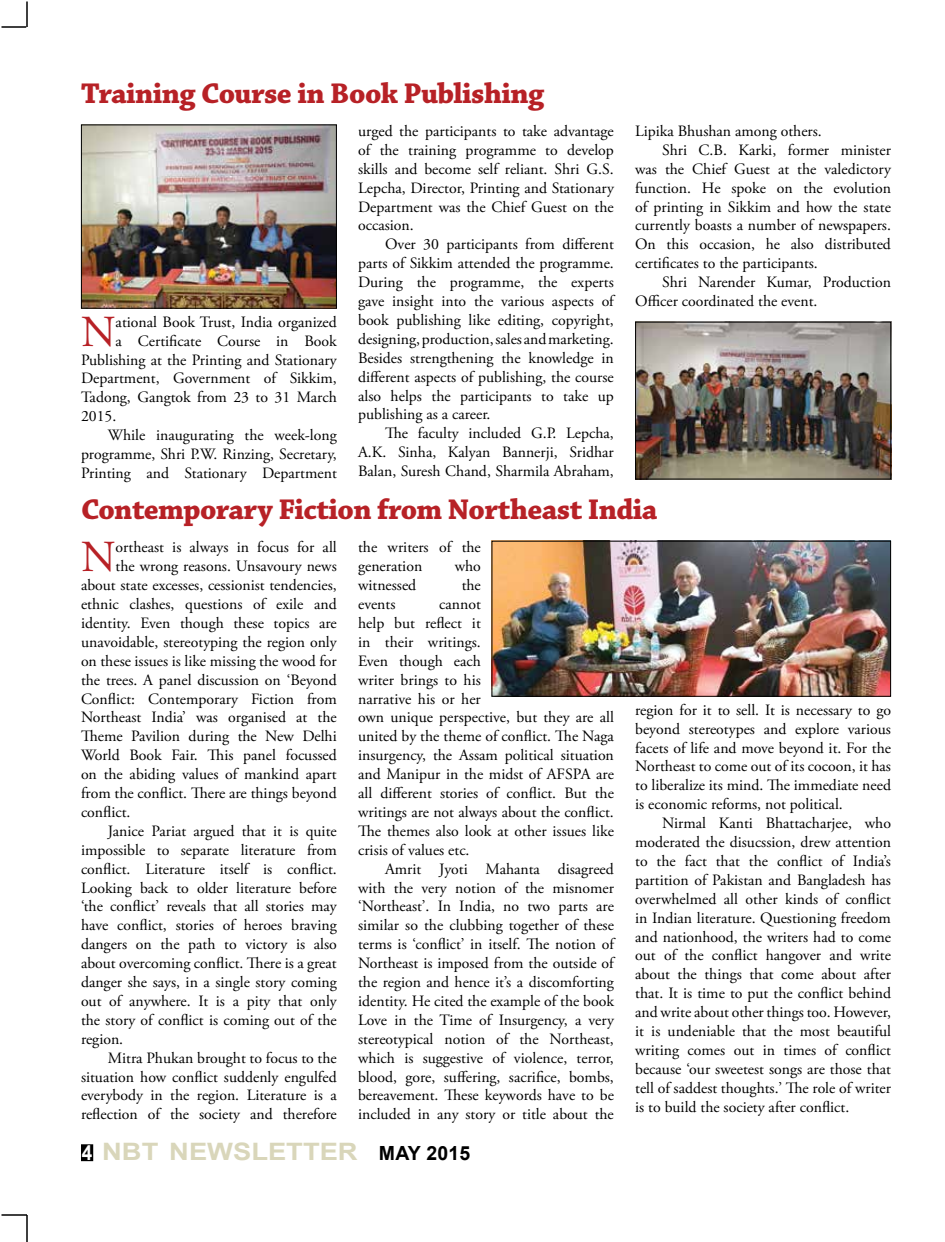
<style>
.page{position:relative;width:945px;height:1242px;background:#fff}
.page>*{position:absolute;margin:0;border:0;box-sizing:border-box;transform-origin:0 0}
.t1{font:44.25px "Adobe Garamond Pro";color:#b72126}
.t2{font:700 30px "Chaparral Pro";letter-spacing:-.02em;color:#b72126}
.t3{font:700 24px "Arial";color:#d9d6ba;scale:1.14 1}
.t4{font:15.75px/18.9px "Adobe Garamond Pro";color:#000;text-align:justify}
.s1{font-size:21px;color:#fff}
.s2{font-size:19.5px;color:#000}
</style>
<div class="page">
<hr style="left:26px;top:2px;width:2px;height:25px;background:#000">
<hr style="left:2px;top:26px;width:24px;height:2px;background:#000">
<hr style="left:26px;top:1215px;width:2px;height:27px;background:#000">
<hr style="left:2px;top:1214px;width:25px;height:2px;background:#000">
<div style="left:82px;top:1146px;width:10px;height:14px;background:#000"></div>
<div style="left:81px;top:1144px;width:12px;height:17px;border:3px solid #000"></div>
<img style="left:81px;top:124px;width:256px;height:183px">
<div style="left:81px;top:125px;width:256px;height:184px;border:1px solid #000"></div>
<img style="left:637px;top:324px;width:252px;height:153px">
<div style="left:635px;top:322px;width:256px;height:157px;border:1px solid #000"></div>
<img style="left:494px;top:543px;width:395px;height:152px">
<div style="left:492px;top:541px;width:399px;height:156px;border:1px solid #000"></div>
<h2 class="t2" style="left:81px;top:76px;width:465px">Training Course in Book Publishing</h2>
<p class="t4" style="left:358px;top:122px;width:257px">urged the participants to take advantage of the training programme to develop skills and become self reliant. Shri G.S.<br>Lepcha, Director, Printing and Stationary Department was the Chief Guest on the occasion.</p>
<p class="t4" style="left:358px;top:235px;width:257px;text-indent:27px">Over 30 participants from different parts of Sikkim attended the programme.<br>During the programme, the experts gave insight into the various aspects of book publishing like editing, copyright, designing, production, sales and marketing.<br>Besides strengthening the knowledge in different aspects of publishing, the course also helps the participants to take up publishing as a career.</p>
<p class="t4" style="left:358px;top:424px;width:257px;text-indent:27px">The faculty included G.P. Lepcha, A.K. Sinha, Kalyan Bannerji, Sridhar Balan, Suresh Chand, Sharmila Abraham,</p>
<h1 class="t1" style="left:81px;top:305px;width:36px">N</h1>
<p class="t4" style="left:116px;top:313px;width:223px">ational Book Trust, India organized</p>
<p class="t4" style="left:116px;top:332px;width:223px">a Certificate Course in Book</p>
<p class="t4" style="left:81px;top:351px;width:257px">Publishing at the Printing and Stationary</p>
<p class="t4" style="left:81px;top:370px;width:257px">Department, Government of Sikkim,</p>
<p class="t4" style="left:81px;top:389px;width:257px">Tadong, Gangtok from 23 to 31 March</p>
<p class="t4" style="left:81px;top:407px;width:37px">2015.</p>
<p class="t4" style="left:108px;top:426px;width:230px">While inaugurating the week-long</p>
<p class="t4" style="left:81px;top:445px;width:257px">programme, Shri P.W. Rinzing, Secretary,</p>
<p class="t4" style="left:81px;top:464px;width:257px">Printing and Stationary Department</p>
<p class="t4" style="left:635px;top:122px;width:188px">Lipika Bhushan among others.</p>
<p class="t4" style="left:662px;top:141px;width:230px">Shri C.B. Karki, former minister</p>
<p class="t4" style="left:635px;top:160px;width:257px">was the Chief Guest at the valedictory</p>
<p class="t4" style="left:635px;top:179px;width:257px">function. He spoke on the evolution</p>
<p class="t4" style="left:635px;top:198px;width:257px">of printing in Sikkim and how the state</p>
<p class="t4" style="left:635px;top:217px;width:257px">currently boasts a number of newspapers.</p>
<p class="t4" style="left:635px;top:235px;width:257px">On this occasion, he also distributed</p>
<p class="t4" style="left:635px;top:254px;width:184px">certificates to the participants.</p>
<p class="t4" style="left:662px;top:273px;width:230px">Shri Narender Kumar, Production</p>
<p class="t4" style="left:635px;top:292px;width:184px">Officer coordinated the event.</p>
<h2 class="t2" style="left:81px;top:492px;width:578px">Contemporary Fiction from Northeast India</h2>
<h1 class="t1" style="left:81px;top:531px;width:36px">N</h1>
<p class="t4" style="left:116px;top:538px;width:223px">ortheast is always in focus for all</p>
<p class="t4" style="left:116px;top:557px;width:223px">the wrong reasons. Unsavoury news</p>
<p class="t4" style="left:81px;top:576px;width:257px">about state excesses, cessionist tendencies,</p>
<p class="t4" style="left:81px;top:595px;width:257px">ethnic clashes, questions of exile and</p>
<p class="t4" style="left:81px;top:614px;width:257px">identity. Even though these topics are</p>
<p class="t4" style="left:81px;top:633px;width:257px">unavoidable, stereotyping the region only</p>
<p class="t4" style="left:81px;top:652px;width:257px">on these issues is like missing the wood for</p>
<p class="t4" style="left:81px;top:671px;width:257px">the trees. A panel discussion on ‘Beyond</p>
<p class="t4" style="left:81px;top:690px;width:257px">Conflict: Contemporary Fiction from</p>
<p class="t4" style="left:81px;top:709px;width:257px">Northeast India’ was organised at the</p>
<p class="t4" style="left:81px;top:727px;width:257px">Theme Pavilion during the New Delhi</p>
<p class="t4" style="left:81px;top:746px;width:257px">World Book Fair. This panel focussed</p>
<p class="t4" style="left:81px;top:765px;width:257px">on the abiding values of mankind apart</p>
<p class="t4" style="left:81px;top:784px;width:257px">from the conflict. There are things beyond</p>
<p class="t4" style="left:81px;top:803px;width:51px">conflict.</p>
<p class="t4" style="left:108px;top:822px;width:230px">Janice Pariat argued that it is quite</p>
<p class="t4" style="left:81px;top:841px;width:257px">impossible to separate literature from</p>
<p class="t4" style="left:81px;top:860px;width:257px">conflict. Literature itself is conflict.</p>
<p class="t4" style="left:81px;top:879px;width:257px">Looking back to older literature before</p>
<p class="t4" style="left:81px;top:898px;width:257px">‘the conflict’ reveals that all stories may</p>
<p class="t4" style="left:81px;top:916px;width:257px">have conflict, stories of heroes braving</p>
<p class="t4" style="left:81px;top:935px;width:257px">dangers on the path to victory is also</p>
<p class="t4" style="left:81px;top:954px;width:257px">about overcoming conflict. There is a great</p>
<p class="t4" style="left:81px;top:973px;width:257px">danger she says, in a single story coming</p>
<p class="t4" style="left:81px;top:992px;width:257px">out of anywhere. It is a pity that only</p>
<p class="t4" style="left:81px;top:1011px;width:257px">the story of conflict is coming out of the</p>
<p class="t4" style="left:81px;top:1030px;width:44px">region.</p>
<p class="t4" style="left:108px;top:1049px;width:230px">Mitra Phukan brought to focus to the</p>
<p class="t4" style="left:81px;top:1068px;width:257px">situation how conflict suddenly engulfed</p>
<p class="t4" style="left:81px;top:1087px;width:257px">everybody in the region. Literature is a</p>
<p class="t4" style="left:81px;top:1105px;width:257px">reflection of the society and therefore</p>
<p class="t4" style="left:358px;top:538px;width:124px">the writers of the generation</p>
<p class="t4" style="left:455px;top:557px;width:28px">who</p>
<p class="t4" style="left:358px;top:576px;width:60px">witnessed</p>
<p class="t4" style="left:462px;top:576px;width:21px">the</p>
<p class="t4" style="left:358px;top:595px;width:39px">events</p>
<p class="t4" style="left:358px;top:595px;width:257px;text-align:left;text-indent:81px">cannot<br>help but reflect it<br>in their writings.<br>Even though each<br>writer brings to his<br>narrative his or her<br>own unique perspective, but they are all united by the theme of conflict. The Naga insurgency, the Assam political situation and Manipur in the midst of AFSPA are all different stories of conflict. But the writings are not always about the conflict.<br>The themes also look at other issues like crisis of values etc.</p>
<p class="t4" style="left:358px;top:860px;width:257px;text-indent:27px">Amrit Jyoti Mahanta disagreed with the very notion of the misnomer ‘Northeast’. In India, no two parts are similar so the clubbing together of these terms is ‘conflict’ in itself. The notion of Northeast is imposed from the outside of the region and hence it’s a discomforting identity. He cited the example of the book Love in the Time of Insurgency, a very stereotypical notion of the Northeast, which is suggestive of violence, terror, blood, gore, suffering, sacrifice, bombs, bereavement. These keywords have to be included in any story or title about the</p>
<h3 class="t3" style="left:82px;top:1136px;width:342px"><span class="s1">4</span> NBT NEWSLETTER <span class="s2">MAY 2015</span></h3>
<p class="t4" style="left:635px;top:701px;width:257px">region for it to sell. It is necessary to go beyond stereotypes and explore various facets of life and move beyond it. For the Northeast to come out of its cocoon, it has to liberalize its mind. The immediate need is economic reforms, not political.</p>
<p class="t4" style="left:635px;top:814px;width:257px;text-indent:27px">Nirmal Kanti Bhattacharjee, who moderated the disucssion, drew attention to the fact that the conflict of India’s partition of Pakistan and Bangladesh has overwhelmed all other kinds of conflict in Indian literature. Questioning freedom and nationhood, the writers had to come out of the conflict hangover and write about the things that come about after that. It is time to put the conflict behind and write about other things too. However, it is undeniable that the most beautiful writing comes out in times of conflict because ‘our sweetest songs are those that tell of saddest thoughts.’ The role of writer is to build the society after conflict.</p>
</div>
